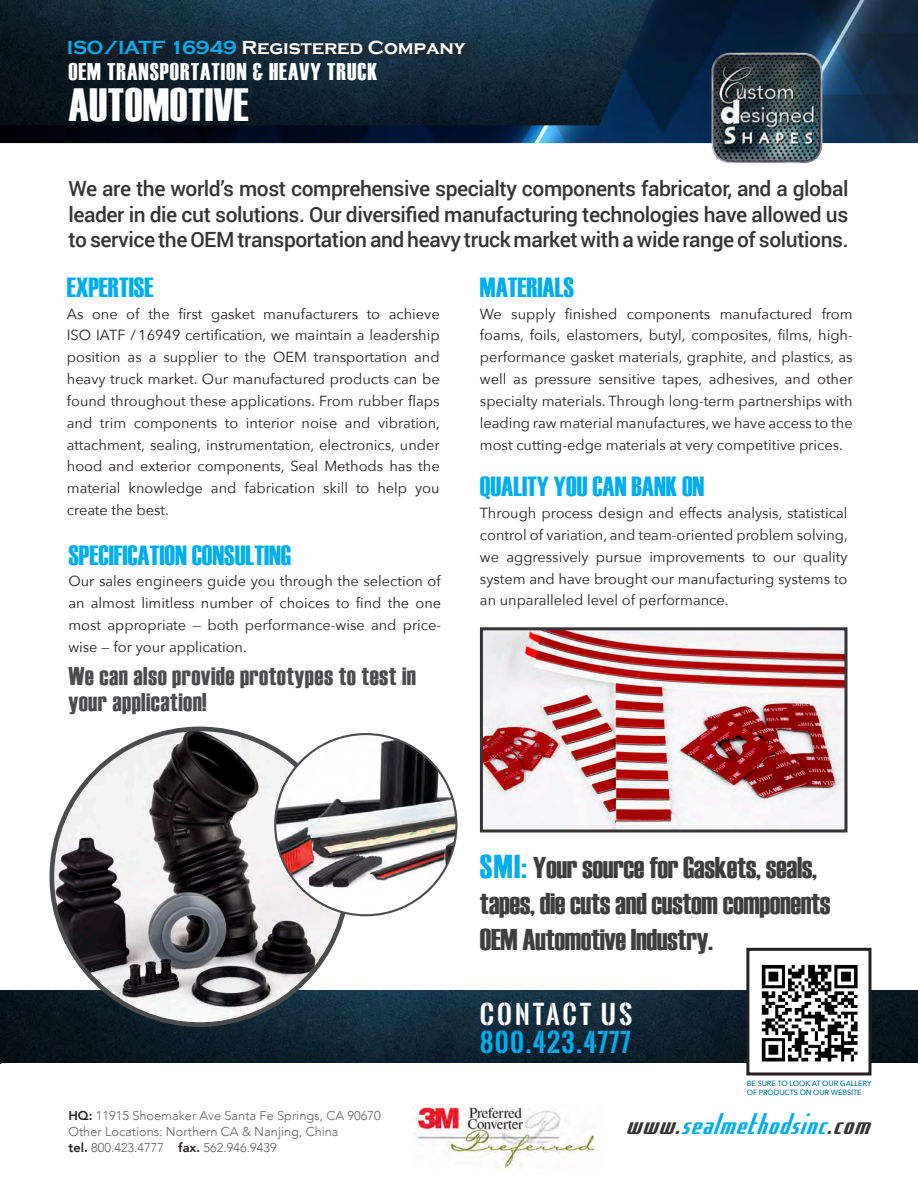
<style>
.page{position:relative;width:918px;height:1188px;background:#fff}
.page>*{position:absolute;margin:0;border:0;box-sizing:border-box;transform-origin:0 0}
.t1{font:46.5px "Haettenschweiler";letter-spacing:.01em;color:#fff}
.t2{font:30px/36px "Haettenschweiler";letter-spacing:-.01em;color:#3e3e3f}
.t3{font:27.6px "Haettenschweiler";color:#00aeef}
.t4{font:27px "Hydro Squad";letter-spacing:.05em;color:#00aeef}
.t5{font:25.5px/25.5px "Haettenschweiler";letter-spacing:.02em;color:#4b4c4d}
.t6{font:700 25.5px "Oswald Stencil";letter-spacing:.05em;color:#00aeef}
.t7{font:700 25.5px "Oswald Stencil";letter-spacing:.12em;color:#fff}
.t8{font:24px "Haettenschweiler";letter-spacing:.04em;color:#fff}
.t9{font:500 21px/25.5px "Roboto";letter-spacing:-.02em;color:#363536;text-align:justify}
.t10{font:700 19.5px "Copperplate Gothic";letter-spacing:-.01em;color:#fff}
.t11{font:14.55px/21.8px "Avenir Next";color:#231f20;text-align:justify}
.t12{font:300 12.75px "Avenir";color:#636366}
.t13{font:500 7.5px/9px "Avenir Next";letter-spacing:-.02em;color:#0074a7}
.s1{color:#00aeef}
.s2{font-weight:800;color:#231f20}
.s3{font-size:33px;color:#00aeef}
.s4{color:#363536}
</style>
<div class="page">
<img style="left:0;top:0;width:918px;height:143px">
<img style="left:0;top:990px;width:918px;height:74px">
<img style="left:412px;top:1104px;width:184px;height:64px">
<div style="left:70px;top:38px;width:407px;height:24px;background:#231f20;opacity:.95"></div>
<img style="left:702px;top:48px;width:128px;height:116px">
<img style="left:750px;top:964px;width:117px;height:100px">
<div style="left:746px;top:948px;width:125px;height:127px;border:3px solid #231f20"></div>
<img style="left:484px;top:631px;width:360px;height:197px">
<div style="left:480px;top:627px;width:368px;height:205px;border:3px solid #363536"></div>
<img style="left:52px;top:729px;width:295px;height:296px;border-radius:148px">
<img style="left:275px;top:734px;width:181px;height:181px;border-radius:91px">
<p class="t10" style="left:67px;top:37px;width:400px"><span class="s1">ISO/IATF 16949</span> Registered Company</p>
<p class="t8" style="left:68px;top:58px;width:310px">OEM TRANSPORTATION &amp; HEAVY TRUCK</p>
<p class="t1" style="left:68px;top:78px;width:182px">AUTOMOTIVE</p>
<p class="t9" style="left:68px;top:175px;width:782px">We are the world’s most comprehensive specialty components fabricator, and a global leader in die cut solutions. Our diversified manufacturing technologies have allowed us to service the OEM transportation and heavy truck market with a wide range of solutions.</p>
<p class="t3" style="left:67px;top:271px;width:88px">EXPERTISE</p>
<p class="t11" style="left:67px;top:302px;width:375px">As one of the first gasket manufacturers to achieve ISO IATF / 16949 certification, we maintain a leadership position as a supplier to the OEM transportation and heavy truck market. Our manufactured products can be found throughout these applications. From rubber flaps and trim components to interior noise and vibration, attachment, sealing, instrumentation, electronics, under hood and exterior components, Seal Methods has the material knowledge and fabrication skill to help you create the best.</p>
<p class="t3" style="left:68px;top:539px;width:224px">SPECIFICATION CONSULTING</p>
<p class="t11" style="left:68px;top:570px;width:374px">Our sales engineers guide you through the selection of an almost limitless number of choices to find the one most appropriate — both performance-wise and price&shy;wise — for your application.</p>
<p class="t5" style="left:68px;top:662px;width:349px">We can also provide prototypes to test in your application!</p>
<p class="t3" style="left:480px;top:271px;width:96px">MATERIALS</p>
<p class="t11" style="left:480px;top:302px;width:374px">We supply finished components manufactured from foams, foils, elastomers, butyl, composites, films, high&shy;performance gasket materials, graphite, and plastics, as well as pressure sensitive tapes, adhesives, and other specialty materials. Through long-term partnerships with leading raw material manufactures, we have access to the most cutting-edge materials at very competitive prices.</p>
<p class="t3" style="left:480px;top:471px;width:226px">QUALITY YOU CAN BANK ON</p>
<p class="t11" style="left:480px;top:502px;width:370px">Through process design and effects analysis, statistical control of variation, and team-oriented problem solving, we aggressively pursue improvements to our quality system and have brought our manufacturing systems to an unparalleled level of performance.</p>
<p class="t12" style="left:68px;top:1108px;width:314px"><span class="s2">HQ:</span> 11915 Shoemaker Ave Santa Fe Springs, CA 90670</p>
<p class="t12" style="left:68px;top:1124px;width:272px">Other Locations: Northern CA &amp; Nanjing, China</p>
<p class="t12" style="left:68px;top:1140px;width:210px"><span class="s2">tel.</span> 800.423.4777 <span class="s2">fax.</span> 562.946.9439</p>
<p class="t2" style="left:480px;top:848px;width:352px"><span class="s3">SMI:</span> Your source for Gaskets, seals, tapes, die cuts and custom components</p>
<p class="t2" style="left:480px;top:920px;width:234px">OEM Automotive Industry.</p>
<p class="t7" style="left:480px;top:996px;width:154px">CONTACT US</p>
<p class="t6" style="left:480px;top:1024px;width:152px">800.423.4777</p>
<p class="t13" style="left:747px;top:1079px;width:126px">BE SURE TO LOOK AT OUR GALLERY<br>OF PRODUCTS ON OUR WEBSITE</p>
<p class="t4" style="left:626px;top:1108px;width:244px"><span class="s4">www.</span>sealmethodsinc<span class="s4">.com</span></p>
</div>
